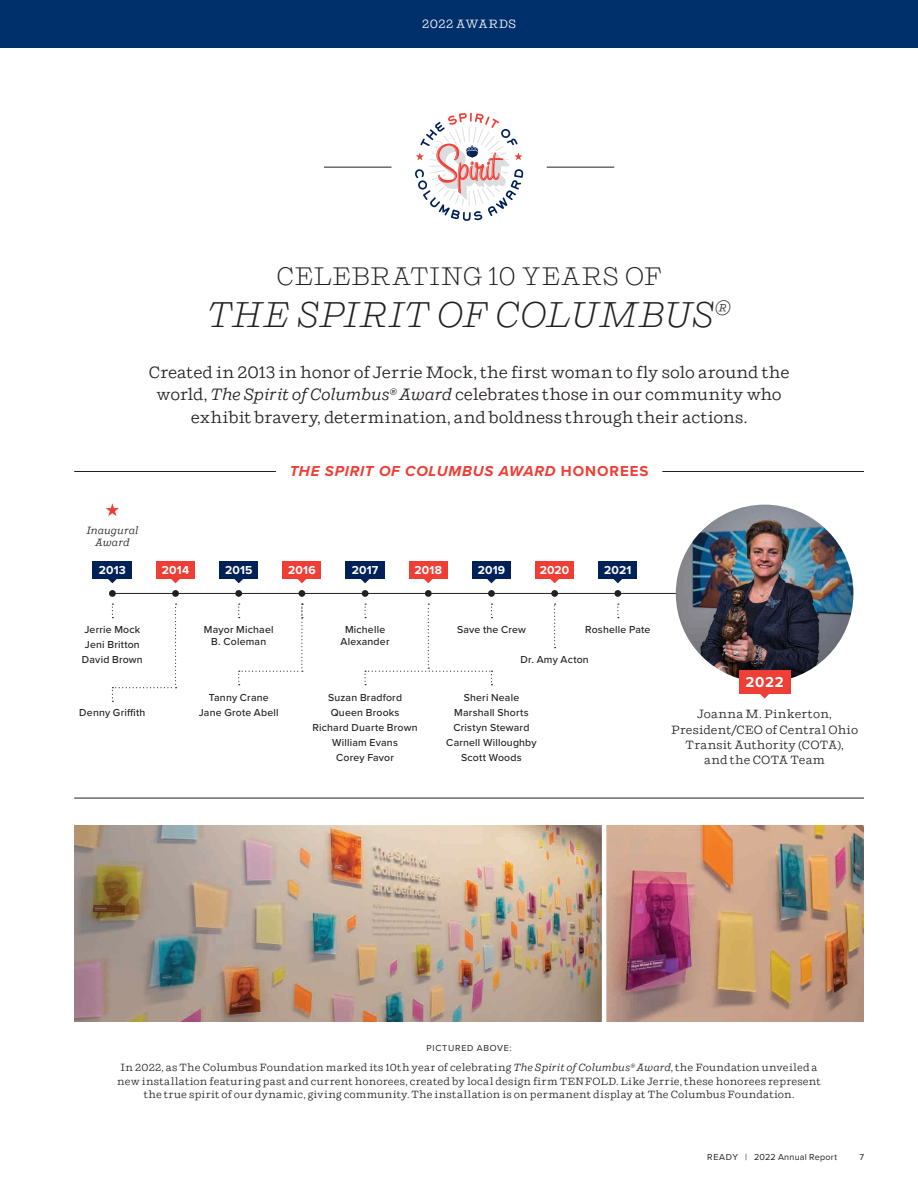
<style>
.page{position:relative;width:918px;height:1188px;background:#fff}
.page>*{position:absolute;margin:0;border:0;box-sizing:border-box;transform-origin:0 0}
.t1{font:italic 300 36px "Shift";letter-spacing:.01em;color:#231f20}
.t2{font:300 25.5px "Shift";letter-spacing:.01em;color:#231f20}
.t3{font:16.5px/22.5px "Shift";letter-spacing:-.005em;color:#231f20;text-align:center}
.t4{font:italic 700 15px "Proxima Nova";letter-spacing:.05em;color:#ee3e35}
.t5{font:700 15px "Proxima Nova";color:#fff}
.t6{font:12px/15.3px "Shift";letter-spacing:.01em;color:#231f20;text-align:center}
.t7{font:700 12px "Proxima Nova";letter-spacing:.01em;color:#fff}
.t8{font:12px "Shift";letter-spacing:.03em;color:#fff}
.t9{font:10.5px/13.5px "Shift";letter-spacing:.015em;color:#231f20;text-align:center}
.t10{font:500 10.5px/15px "Proxima Nova";letter-spacing:.02em;color:#231f20;text-align:center}
.t11{font:italic 10.5px/12px "Shift";letter-spacing:.005em;color:#231f20;text-align:center}
.t12{font:9px "Proxima Nova";letter-spacing:.025em;color:#231f20}
.t13{font:9px "Proxima Nova";letter-spacing:.08em;color:#231f20}
.t14{font:9px "Proxima Nova";letter-spacing:.055em;color:#231f20}
.s1{font-style:italic}
.s2{font-style:normal}
</style>
<div class="page">
<hr style="left:113px;top:593px;width:715px;height:1px;background:#231f20">
<img style="left:74px;top:825px;width:790px;height:196px">
<hr style="left:74px;top:798px;width:790px;height:1px;background:#231f20">
<hr style="left:74px;top:471px;width:202px;height:1px;background:#231f20">
<svg style="left:415px;top:113px;width:109px;height:108px"></svg>
<hr style="left:547px;top:167px;width:67px;height:1px;background:#231f20">
<hr style="left:324px;top:167px;width:68px;height:1px;background:#231f20">
<hr style="left:602px;top:817px;width:4px;height:212px;background:#fff">
<img style="left:676px;top:505px;width:177px;height:177px;border-radius:89px">
<div style="left:739px;top:671px;width:52px;height:23px;background:#ee3e35"></div>
<div style="left:109px;top:590px;width:7px;height:7px;background:#231f20;border-radius:50%"></div>
<div style="left:172px;top:590px;width:7px;height:7px;background:#231f20;border-radius:50%"></div>
<div style="left:235px;top:590px;width:7px;height:7px;background:#231f20;border-radius:50%"></div>
<div style="left:299px;top:590px;width:6px;height:7px;background:#231f20;border-radius:50%"></div>
<div style="left:362px;top:590px;width:6px;height:7px;background:#231f20;border-radius:50%"></div>
<div style="left:425px;top:590px;width:7px;height:7px;background:#231f20;border-radius:50%"></div>
<div style="left:488px;top:590px;width:7px;height:7px;background:#231f20;border-radius:50%"></div>
<div style="left:551px;top:590px;width:7px;height:7px;background:#231f20;border-radius:50%"></div>
<div style="left:614px;top:590px;width:7px;height:7px;background:#231f20;border-radius:50%"></div>
<svg style="left:365px;top:604px;width:127px;height:81px"></svg>
<svg style="left:112px;top:604px;width:65px;height:98px"></svg>
<svg style="left:554px;top:604px;width:2px;height:44px"></svg>
<svg style="left:617px;top:604px;width:2px;height:14px"></svg>
<svg style="left:106px;top:503px;width:13px;height:13px"></svg>
<hr style="left:662px;top:471px;width:202px;height:1px;background:#231f20">
<div style="left:598px;top:562px;width:39px;height:17px;background:#002158"></div>
<svg style="left:613px;top:579px;width:9px;height:4px"></svg>
<div style="left:535px;top:562px;width:39px;height:17px;background:#ee3e35"></div>
<svg style="left:550px;top:579px;width:9px;height:4px"></svg>
<div style="left:472px;top:562px;width:39px;height:17px;background:#002158"></div>
<svg style="left:487px;top:579px;width:9px;height:4px"></svg>
<div style="left:409px;top:562px;width:39px;height:17px;background:#ee3e35"></div>
<svg style="left:424px;top:579px;width:9px;height:4px"></svg>
<div style="left:346px;top:562px;width:39px;height:17px;background:#002158"></div>
<svg style="left:361px;top:579px;width:9px;height:4px"></svg>
<div style="left:282px;top:562px;width:39px;height:17px;background:#ee3e35"></div>
<svg style="left:297px;top:579px;width:9px;height:4px"></svg>
<div style="left:219px;top:562px;width:39px;height:17px;background:#002158"></div>
<svg style="left:234px;top:579px;width:9px;height:4px"></svg>
<div style="left:156px;top:562px;width:39px;height:17px;background:#ee3e35"></div>
<svg style="left:171px;top:579px;width:9px;height:4px"></svg>
<div style="left:93px;top:562px;width:39px;height:17px;background:#002158"></div>
<svg style="left:108px;top:579px;width:9px;height:4px"></svg>
<svg style="left:760px;top:694px;width:9px;height:5px"></svg>
<svg style="left:238px;top:604px;width:65px;height:81px"></svg>
<div style="left:0;top:0;width:918px;height:47px;background:#00306c"></div>
<p class="t8" style="left:422px;top:17px;width:95px">2022 AWARDS</p>
<h2 class="t2" style="left:276px;top:261px;width:387px">CELEBRATING 10 YEARS OF</h2>
<h1 class="t1" style="left:207px;top:293px;width:525px">THE SPIRIT OF COLUMBUS<sup>®</sup></h1>
<h3 class="t3" style="left:149px;top:361px;width:642px">Created in 2013 in honor of Jerrie Mock, the first woman to fly solo around the world, <span class="s1">The Spirit of Columbus® Award</span> celebrates those in our community who exhibit bravery, determination, and boldness through their actions.</h3>
<p class="t11" style="left:86px;top:524px;width:53px">Inaugural<br>Award</p>
<h3 class="t4" style="left:290px;top:460px;width:360px">THE SPIRIT OF COLUMBUS AWARD <span class="s2">HONOREES</span></h3>
<p class="t7" style="left:99px;top:561px;width:29px">2013</p>
<p class="t7" style="left:162px;top:561px;width:29px">2014</p>
<p class="t7" style="left:225px;top:561px;width:29px">2015</p>
<p class="t7" style="left:288px;top:561px;width:29px">2016</p>
<p class="t7" style="left:352px;top:561px;width:28px">2017</p>
<p class="t7" style="left:415px;top:561px;width:29px">2018</p>
<p class="t7" style="left:478px;top:561px;width:29px">2019</p>
<p class="t7" style="left:540px;top:561px;width:31px">2020</p>
<p class="t7" style="left:604px;top:561px;width:29px">2021</p>
<p class="t10" style="left:82px;top:622px;width:62px;text-align:left">Jerrie Mock<br>Jeni Britton<br>David Brown</p>
<p class="t10" style="left:79px;top:704px;width:68px">Denny Griffith</p>
<p class="t10" style="left:204px;top:624px;width:71px;line-height:12px">Mayor Michael<br>B. Coleman</p>
<p class="t10" style="left:199px;top:689px;width:81px">Tanny Crane<br>Jane Grote Abell</p>
<p class="t10" style="left:345px;top:622px;width:42px">Michelle</p>
<p class="t10" style="left:585px;top:622px;width:67px">Roshelle Pate</p>
<p class="t10" style="left:341px;top:634px;width:50px">Alexander</p>
<p class="t10" style="left:457px;top:622px;width:70px">Save the Crew</p>
<p class="t10" style="left:521px;top:652px;width:70px">Dr. Amy Acton</p>
<p class="t10" style="left:313px;top:689px;width:107px">Suzan Bradford<br>Queen Brooks<br>Richard Duarte Brown<br>William Evans<br>Corey Favor</p>
<p class="t10" style="left:446px;top:689px;width:92px">Sheri Neale<br>Marshall Shorts<br>Cristyn Steward<br>Carnell Willoughby<br>Scott Woods</p>
<h3 class="t5" style="left:745px;top:671px;width:40px">2022</h3>
<p class="t6" style="left:671px;top:707px;width:189px">Joanna M. Pinkerton,<br>President/CEO of Central Ohio<br>Transit Authority (COTA),<br>and the COTA Team</p>
<p class="t13" style="left:427px;top:1041px;width:86px">PICTURED ABOVE:</p>
<p class="t9" style="left:117px;top:1061px;width:705px">In 2022, as The Columbus Foundation marked its 10th year of celebrating <span class="s1">The Spirit of Columbus® Award</span>, the Foundation unveiled a new installation featuring past and current honorees, created by local design firm TENFOLD. Like Jerrie, these honorees represent the true spirit of our dynamic, giving community. The installation is on permanent display at The Columbus Foundation.</p>
<p class="t12" style="left:707px;top:1151px;width:131px">READY | 2022 Annual Report</p>
<p class="t14" style="left:859px;top:1151px;width:6px">7</p>
</div>
